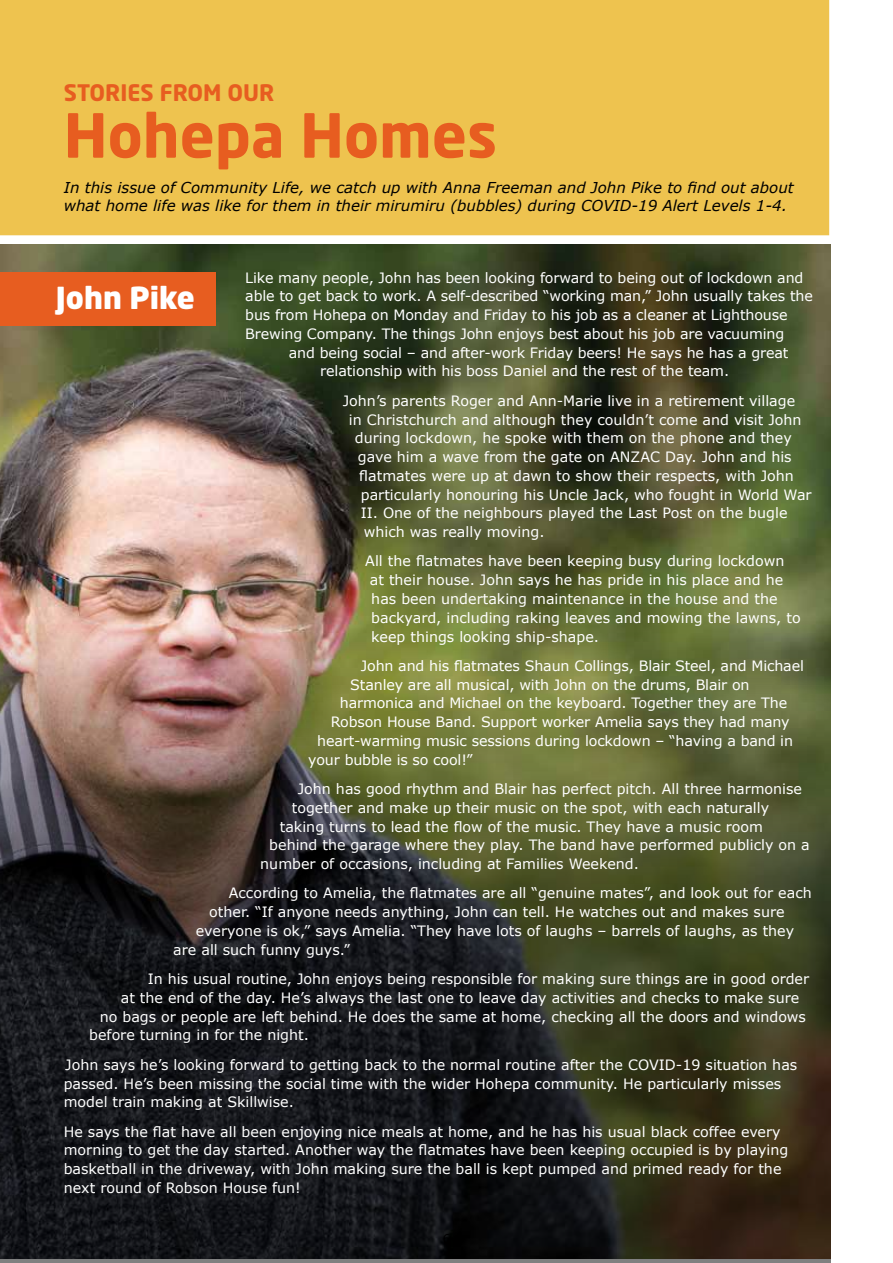
<style>
.page{position:relative;width:893px;height:1263px;background:#fff}
.page>*{position:absolute;margin:0;border:0;box-sizing:border-box;transform-origin:0 0}
.t1{font:700 60px "Neo Sans W1 G";color:#e75d20}
.t2{font:900 30px "Neo Sans W1 G";color:#fff}
.t3{font:700 22.5px "Neo Sans W1 G";color:#e75d20}
.t4{font:italic 15px/18px "Verdana";color:#000}
.t5{font:14.25px/18.8px "Verdana";color:#fff}
</style>
<div class="page">
<hr style="left:892px;top:0;width:1px;height:1263px;background:#e6e7e8">
<img style="left:0;top:244px;width:831px;height:224px">
<img style="left:0;top:468px;width:831px;height:795px">
<div style="left:0;top:0;width:829px;height:235px;background:#eec34f"></div>
<div style="left:0;top:272px;width:215px;height:53px;background:#e75d20"></div>
<h3 class="t3" style="left:64px;top:78px;width:212px">STORIES FROM OUR</h3>
<h1 class="t1" style="left:64px;top:97px;width:435px">Hohepa Homes</h1>
<p class="t4" style="left:64px;top:179px;width:731px">In this issue of Community Life, we catch up with Anna Freeman and John Pike to find out about what home life was like for them in their mirumiru (bubbles) during COVID-19 Alert Levels 1-4.</p>
<p class="t5" style="left:245px;top:268px;width:560px">Like many people, John has been looking forward to being out of lockdown and</p>
<p class="t5" style="left:245px;top:287px;width:569px">able to get back to work. A self-described “working man,” John usually takes the</p>
<p class="t5" style="left:245px;top:306px;width:544px">bus from Hohepa on Monday and Friday to his job as a cleaner at Lighthouse</p>
<p class="t5" style="left:245px;top:325px;width:540px">Brewing Company. The things John enjoys best about his job are vacuuming</p>
<p class="t5" style="left:289px;top:343px;width:501px">and being social – and after-work Friday beers! He says he has a great</p>
<p class="t5" style="left:320px;top:362px;width:410px">relationship with his boss Daniel and the rest of the team.</p>
<p class="t5" style="left:343px;top:391px;width:454px">John’s parents Roger and Ann-Marie live in a retirement village</p>
<p class="t5" style="left:349px;top:410px;width:454px">in Christchurch and although they couldn’t come and visit John</p>
<p class="t5" style="left:355px;top:429px;width:439px">during lockdown, he spoke with them on the phone and they</p>
<p class="t5" style="left:358px;top:448px;width:435px">gave him a wave from the gate on ANZAC Day. John and his</p>
<p class="t5" style="left:359px;top:466px;width:436px">flatmates were up at dawn to show their respects, with John</p>
<p class="t5" style="left:361px;top:485px;width:452px">particularly honouring his Uncle Jack, who fought in World War</p>
<p class="t5" style="left:361px;top:504px;width:428px">II. One of the neighbours played the Last Post on the bugle</p>
<p class="t5" style="left:364px;top:523px;width:182px">which was really moving.</p>
<p class="t5" style="left:370px;top:552px;width:432px;text-indent:-5px">All the flatmates have been keeping busy during lockdown at their house. John says he has pride in his place and he has been undertaking maintenance in the house and the backyard, including raking leaves and mowing the lawns, to keep things looking ship-shape.</p>
<p class="t5" style="left:361px;top:656px;width:445px">John and his flatmates Shaun Collings, Blair Steel, and Michael</p>
<p class="t5" style="left:350px;top:675px;width:401px">Stanley are all musical, with John on the drums, Blair on</p>
<p class="t5" style="left:340px;top:694px;width:449px">harmonica and Michael on the keyboard. Together they are The</p>
<p class="t5" style="left:331px;top:713px;width:460px">Robson House Band. Support worker Amelia says they had many</p>
<p class="t5" style="left:317px;top:731px;width:477px">heart-warming music sessions during lockdown – “having a band in</p>
<p class="t5" style="left:308px;top:750px;width:166px">your bubble is so cool!”</p>
<p class="t5" style="left:298px;top:780px;width:506px">John has good rhythm and Blair has perfect pitch. All three harmonise</p>
<p class="t5" style="left:292px;top:798px;width:479px">together and make up their music on the spot, with each naturally</p>
<p class="t5" style="left:280px;top:817px;width:485px">taking turns to lead the flow of the music. They have a music room</p>
<p class="t5" style="left:269px;top:836px;width:542px">behind the garage where they play. The band have performed publicly on a</p>
<p class="t5" style="left:260px;top:855px;width:380px">number of occasions, including at Families Weekend.</p>
<p class="t5" style="left:229px;top:884px;width:584px">According to Amelia, the flatmates are all “genuine mates”, and look out for each</p>
<p class="t5" style="left:209px;top:903px;width:577px">other. “If anyone needs anything, John can tell. He watches out and makes sure</p>
<p class="t5" style="left:196px;top:922px;width:600px">everyone is ok,” says Amelia. “They have lots of laughs – barrels of laughs, as they</p>
<p class="t5" style="left:173px;top:940px;width:178px">are all such funny guys.”</p>
<p class="t5" style="left:148px;top:970px;width:663px">In his usual routine, John enjoys being responsible for making sure things are in good order</p>
<p class="t5" style="left:121px;top:988px;width:680px">at the end of the day. He’s always the last one to leave day activities and checks to make sure</p>
<p class="t5" style="left:100px;top:1007px;width:708px">no bags or people are left behind. He does the same at home, checking all the doors and windows</p>
<p class="t5" style="left:89px;top:1026px;width:221px">before turning in for the night.</p>
<p class="t5" style="left:64px;top:1055px;width:735px">John says he’s looking forward to getting back to the normal routine after the COVID-19 situation has passed. He’s been missing the social time with the wider Hohepa community. He particularly misses model train making at Skillwise.</p>
<p class="t5" style="left:64px;top:1122px;width:726px">He says the flat have all been enjoying nice meals at home, and he has his usual black coffee every morning to get the day started. Another way the flatmates have been keeping occupied is by playing basketball in the driveway, with John making sure the ball is kept pumped and primed ready for the next round of Robson House fun!</p>
<h2 class="t2" style="left:56px;top:278px;width:140px">John Pike</h2>
</div>
